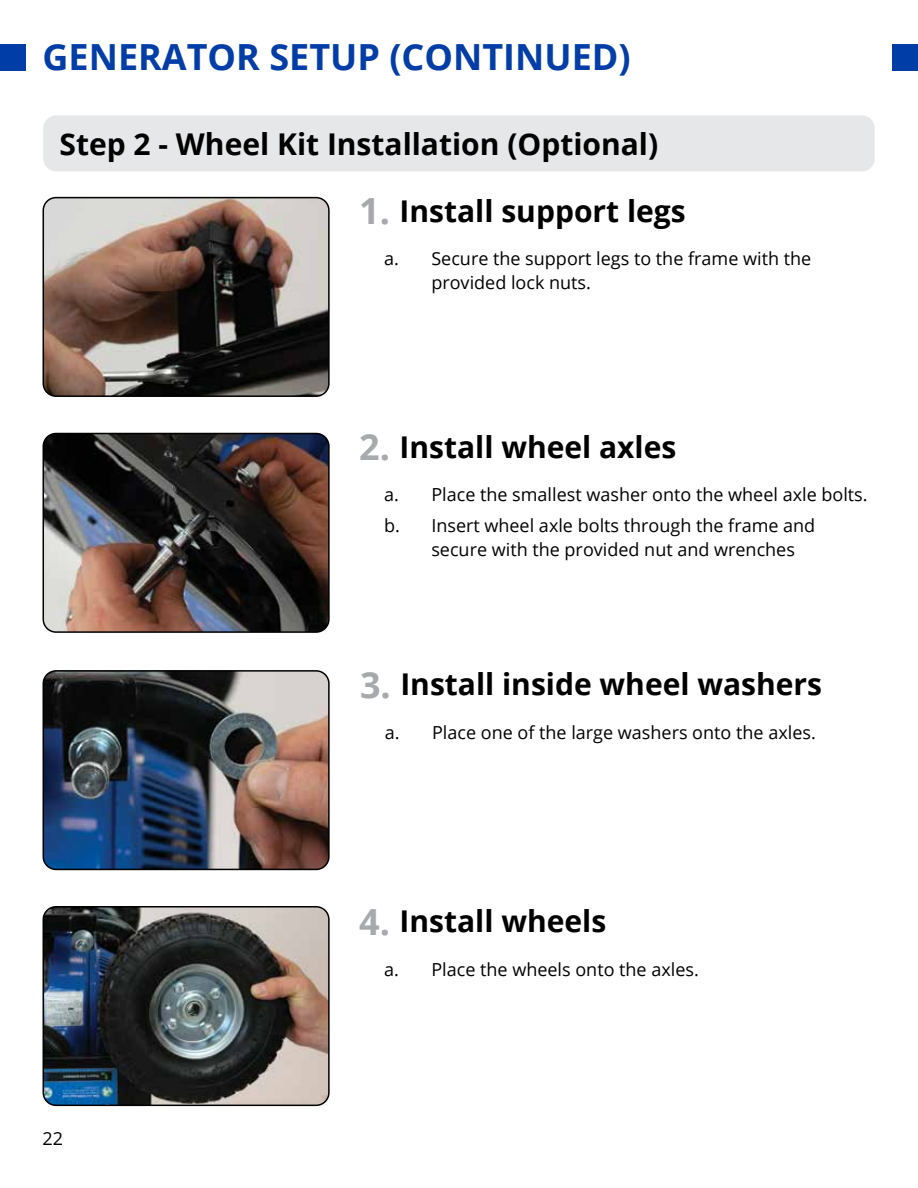
<style>
.page{position:relative;width:918px;height:1188px;background:#fff}
.page>*{position:absolute;margin:0;border:0;box-sizing:border-box;transform-origin:0 0}
.t1{font:700 36px "Open Sans";color:#003da6}
.t2{font:700 36px "Open Sans";color:#a7a9ac}
.t3{font:700 30px "Open Sans";color:#000}
.t4{font:18px/24px "Open Sans";color:#000}
</style>
<div class="page">
<div style="left:0;top:44px;width:26px;height:27px;background:#003da6"></div>
<div style="left:892px;top:44px;width:26px;height:27px;background:#003da6"></div>
<div style="left:43px;top:115px;width:832px;height:56px;background:#e6e7e8;border-radius:13px"></div>
<img style="left:43px;top:198px;width:284px;height:198px">
<div style="left:43px;top:197px;width:287px;height:200px;border:2px solid #000;border-radius:13px"></div>
<img style="left:43px;top:907px;width:284px;height:198px">
<div style="left:43px;top:906px;width:287px;height:200px;border:2px solid #000;border-radius:13px"></div>
<img style="left:43px;top:671px;width:284px;height:198px">
<div style="left:43px;top:670px;width:287px;height:200px;border:2px solid #000;border-radius:13px"></div>
<img style="left:43px;top:434px;width:284px;height:198px">
<div style="left:43px;top:433px;width:287px;height:200px;border:2px solid #000;border-radius:13px"></div>
<h1 class="t1" style="left:43px;top:32px;width:590px">GENERATOR SETUP (CONTINUED)</h1>
<h2 class="t3" style="left:60px;top:123px;width:600px">Step 2 - Wheel Kit Installation (Optional)</h2>
<h2 class="t3" style="left:400px;top:190px;width:288px">Install support legs</h2>
<p class="t4" style="left:431px;top:246px;width:381px;text-indent:-47px">a. Secure the support legs to the frame with the provided lock nuts.</p>
<h1 class="t2" style="left:359px;top:186px;width:32px">1.</h1>
<h1 class="t2" style="left:359px;top:422px;width:32px">2.</h1>
<h2 class="t3" style="left:400px;top:426px;width:278px">Install wheel axles</h2>
<p class="t4" style="left:384px;top:479px;width:485px;line-height:30.8px">a. Place the smallest washer onto the wheel axle bolts. b. Insert wheel axle bolts through the frame and</p>
<p class="t4" style="left:431px;top:537px;width:365px">secure with the provided nut and wrenches</p>
<h1 class="t2" style="left:360px;top:659px;width:32px">3.</h1>
<h2 class="t3" style="left:400px;top:663px;width:423px">Install inside wheel washers</h2>
<p class="t4" style="left:385px;top:720px;width:432px">a. Place one of the large washers onto the axles.</p>
<p class="t4" style="left:43px;top:1126px;width:22px">22</p>
<h1 class="t2" style="left:359px;top:897px;width:32px">4.</h1>
<h2 class="t3" style="left:400px;top:900px;width:208px">Install wheels</h2>
<p class="t4" style="left:384px;top:957px;width:316px">a. Place the wheels onto the axles.</p>
</div>
